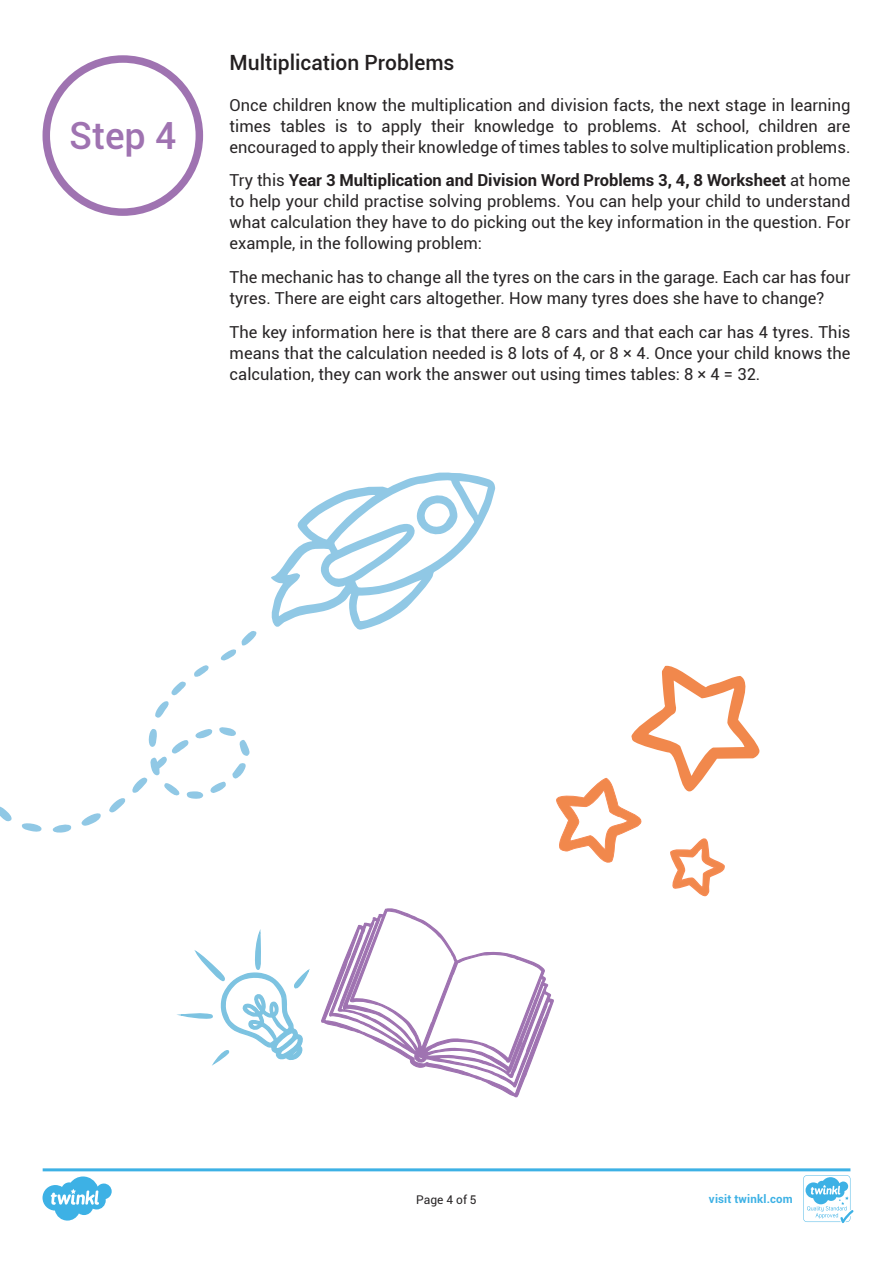
<style>
.page{position:relative;width:893px;height:1263px;background:#fff}
.page>*{position:absolute;margin:0;border:0;box-sizing:border-box;transform-origin:0 0}
.t1{font:500 37.5px "Roboto";color:#9f73b1}
.Adult_Body_Copy{font:500 21px "Roboto";color:#231f20}
.t2{font:16.5px/21px "Roboto";color:#282526;text-align:justify}
.t3{font:12px "Roboto";color:#282526}
.t4{font:700 11.4px "Roboto";letter-spacing:.015em;color:#3db1e5}
.s1{font-weight:700;color:#231f20}
</style>
<div class="page">
<div style="left:43px;top:55px;width:160px;height:161px;border:8px solid #9f73b1;border-radius:50%"></div>
<svg style="left:0;top:472px;width:495px;height:361px"></svg>
<svg style="left:556px;top:665px;width:204px;height:232px"></svg>
<svg style="left:321px;top:908px;width:233px;height:189px"></svg>
<svg style="left:180px;top:929px;width:130px;height:137px"></svg>
<svg style="left:43px;top:1168px;width:810px;height:55px"></svg>
<p class="t1" style="left:69px;top:109px;width:109px">Step 4</p>
<p class="Adult_Body_Copy" style="left:230px;top:48px;width:226px">Multiplication Problems</p>
<p class="t2" style="left:230px;top:94px;width:622px">Once children know the multiplication and division facts, the next stage in learning times tables is to apply their knowledge to problems. At school, children are encouraged to apply their knowledge of times tables to solve multiplication problems.</p>
<p class="t2" style="left:230px;top:169px;width:622px">Try this <span class="s1">Year 3 Multiplication and Division Word Problems 3, 4, 8 Worksheet</span> at home to help your child practise solving problems. You can help your child to understand what calculation they have to do picking out the key information in the question. For example, in the following problem:</p>
<p class="t2" style="left:230px;top:266px;width:622px">The mechanic has to change all the tyres on the cars in the garage. Each car has four tyres. There are eight cars altogether. How many tyres does she have to change?</p>
<p class="t2" style="left:230px;top:321px;width:622px">The key information here is that there are 8 cars and that each car has 4 tyres. This means that the calculation needed is 8 lots of 4, or 8 × 4. Once your child knows the calculation, they can work the answer out using times tables: 8 × 4 = 32.</p>
<p class="t3" style="left:416px;top:1191px;width:62px">Page 4 of 5</p>
<p class="t4" style="left:709px;top:1190px;width:85px">visit twinkl.com</p>
</div>
